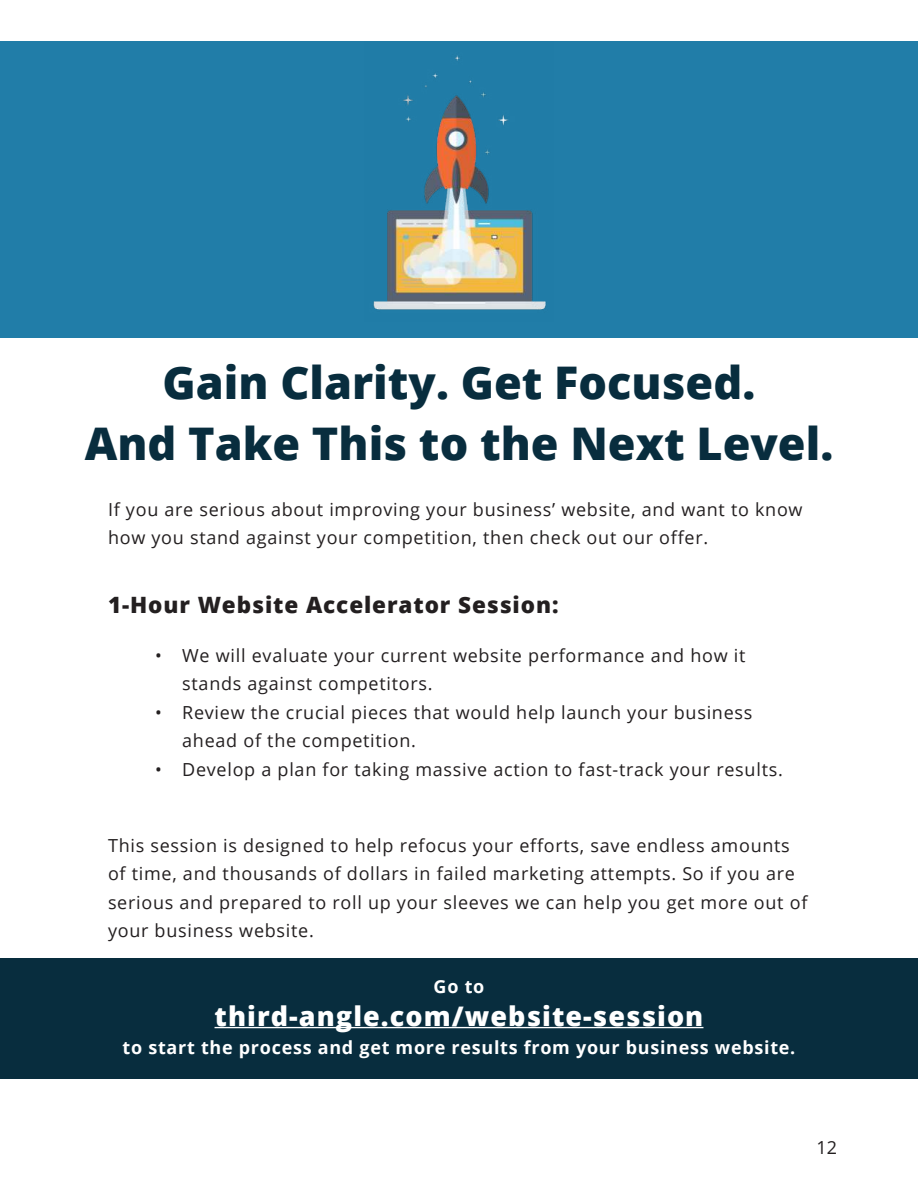
<style>
.page{position:relative;width:918px;height:1188px;background:#fff}
.page>*{position:absolute;margin:0;border:0;box-sizing:border-box;transform-origin:0 0}
.t1{font:800 45px/60.8px "Open Sans";color:#082d3e;text-align:center}
.t2{font:800 27px "Open Sans";letter-spacing:.04em;color:#fff}
.t3{font:800 22.5px "Open Sans";letter-spacing:.04em;color:#231f20}
.t4{font:18px/28.5px "Open Sans";letter-spacing:.04em;color:#231f20}
.t5{font:700 18px "Open Sans";letter-spacing:.04em;color:#fff}
</style>
<div class="page">
<div style="left:0;top:41px;width:918px;height:297px;background:#217da8"></div>
<img style="left:373px;top:55px;width:173px;height:255px">
<div style="left:0;top:959px;width:918px;height:120px;background:#082d3e"></div>
<hr style="left:215px;top:1027px;width:488px;height:1px;background:#fff">
<h1 class="t1" style="left:85px;top:357px;width:750px">Gain Clarity. Get Focused.<br>And Take This to the Next Level.</h1>
<p class="t4" style="left:108px;top:497px;width:696px">If you are serious about improving your business’ website, and want to know how you stand against your competition, then check out our offer.</p>
<p class="t3" style="left:108px;top:596px;width:452px">1-Hour Website Accelerator Session:</p>
<p class="t4" style="left:182px;top:643px;width:565px;text-indent:-27px">• We will evaluate your current website performance and how it stands against competitors.</p>
<p class="t4" style="left:182px;top:700px;width:572px;text-indent:-27px">• Review the crucial pieces that would help launch your business ahead of the competition.</p>
<p class="t4" style="left:155px;top:757px;width:629px">• Develop a plan for taking massive action to fast-track your results.</p>
<p class="t4" style="left:108px;top:833px;width:701px">This session is designed to help refocus your efforts, save endless amounts of time, and thousands of dollars in failed marketing attempts. So if you are serious and prepared to roll up your sleeves we can help you get more out of your business website.</p>
<p class="t5" style="left:434px;top:979px;width:52px">Go to</p>
<h2 class="t2" style="left:215px;top:1005px;width:490px">third-angle.com/website-session</h2>
<p class="t5" style="left:123px;top:1040px;width:674px">to start the process and get more results from your business website.</p>
<p class="t4" style="left:816px;top:1135px;width:22px">12</p>
</div>
